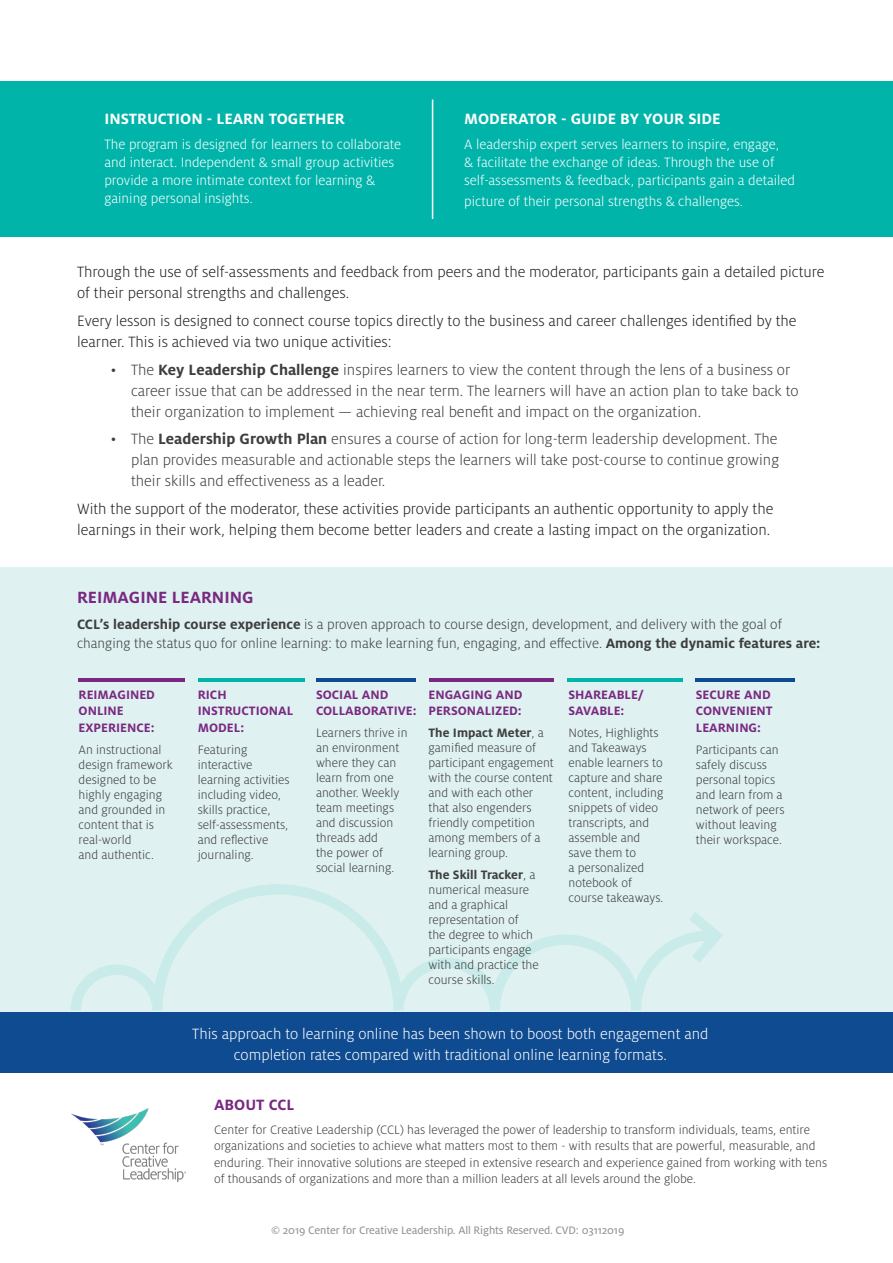
<style>
.page{position:relative;width:893px;height:1263px;background:#fff}
.page>*{position:absolute;margin:0;border:0;box-sizing:border-box;transform-origin:0 0}
.t1{font:700 18px "Milo Pro";color:#7a2982}
.t2{font:300 16.5px/21px "Milo Pro";color:#231f20}
.t3{font:300 16.5px/21px "Milo Pro";color:#3e3e3f}
.t4{font:300 16.5px/21px "Milo Pro";color:#fff;text-align:center}
.t5{font:700 16.5px "Milo Pro";color:#fff}
.t6{font:700 16.5px "Milo Pro";color:#7a2982}
.t7{font:300 15px/18px "Milo Pro";color:#fff}
.t8{font:300 15px/19.5px "Milo Pro";color:#3e3e3f}
.t9{font:300 13.5px/15px "Milo Pro";color:#3e3e3f}
.t10{font:700 13.5px/16.5px "Milo Pro";color:#7a2982}
.Copy{font:12px "Milo Pro Text";letter-spacing:-.01em;color:#939598}
.s1{font-weight:700}
</style>
<div class="page">
<div style="left:0;top:81px;width:893px;height:156px;background:#00b4aa"></div>
<hr style="left:432px;top:100px;width:1px;height:119px;background:#fff">
<div style="left:0;top:567px;width:893px;height:460px;background:#dff1f0"></div>
<div style="left:0;top:1012px;width:893px;height:60px;background:#0f4b90"></div>
<img style="left:72px;top:1108px;width:113px;height:74px">
<svg style="left:71px;top:884px;width:652px;height:126px"></svg>
<hr style="left:78px;top:678px;width:107px;height:3px;background:#7a2982">
<hr style="left:198px;top:678px;width:107px;height:3px;background:#00b4aa">
<hr style="left:429px;top:678px;width:125px;height:3px;background:#7a2982">
<hr style="left:567px;top:678px;width:116px;height:3px;background:#00b4aa">
<hr style="left:316px;top:678px;width:100px;height:3px;background:#0f4b90">
<hr style="left:695px;top:678px;width:99px;height:3px;background:#0f4b90">
<p class="t5" style="left:104px;top:110px;width:242px">INSTRUCTION - LEARN TOGETHER</p>
<p class="t7" style="left:104px;top:136px;width:298px">The program is designed for learners to collaborate and interact. Independent &amp; small group activities provide a more intimate context for learning &amp; gaining personal insights.</p>
<p class="t5" style="left:464px;top:110px;width:258px">MODERATOR - GUIDE BY YOUR SIDE</p>
<p class="t7" style="left:464px;top:136px;width:332px">A leadership expert serves learners to inspire, engage,<br>&amp; facilitate the exchange of ideas. Through the use of self-assessments &amp; feedback, participants gain a detailed</p>
<p class="t7" style="left:464px;top:193px;width:280px">picture of their personal strengths &amp; challenges.</p>
<p class="t2" style="left:77px;top:262px;width:749px">Through the use of self-assessments and feedback from peers and the moderator, participants gain a detailed picture of their personal strengths and challenges.</p>
<p class="t2" style="left:77px;top:310px;width:721px">Every lesson is designed to connect course topics directly to the business and career challenges identified by the learner. This is achieved via two unique activities:</p>
<p class="t3" style="left:131px;top:359px;width:669px;text-indent:-20px">• The <span class="s1">Key Leadership Challenge</span> inspires learners to view the content through the lens of a business or career issue that can be addressed in the near term. The learners will have an action plan to take back to their organization to implement — achieving real benefit and impact on the organization.</p>
<p class="t3" style="left:131px;top:429px;width:650px;text-align:justify;text-indent:-20px">• The <span class="s1">Leadership Growth Plan</span> ensures a course of action for long-term leadership development. The plan provides measurable and actionable steps the learners will take post-course to continue growing their skills and effectiveness as a leader.</p>
<p class="t2" style="left:77px;top:499px;width:698px">With the support of the moderator, these activities provide participants an authentic opportunity to apply the learnings in their work, helping them become better leaders and create a lasting impact on the organization.</p>
<p class="t1" style="left:77px;top:587px;width:178px">REIMAGINE LEARNING</p>
<p class="t8" style="left:77px;top:614px;width:745px"><span class="s1">CCL’s leadership course experience</span> is a proven approach to course design, development, and delivery with the goal of changing the status quo for online learning: to make learning fun, engaging, and effective. <span class="s1">Among the dynamic features are:</span></p>
<p class="t10" style="left:79px;top:686px;width:78px">REIMAGINED<br>ONLINE<br>EXPERIENCE:</p>
<p class="t9" style="left:79px;top:742px;width:96px">An instructional design framework designed to be highly engaging and grounded in content that is real-world<br>and authentic.</p>
<p class="t10" style="left:198px;top:686px;width:97px">RICH<br>INSTRUCTIONAL<br>MODEL:</p>
<p class="t9" style="left:198px;top:742px;width:94px">Featuring interactive learning activities including video, skills practice, self-assessments, and reflective journaling.</p>
<p class="t10" style="left:316px;top:686px;width:102px">SOCIAL AND<br>COLLABORATIVE:</p>
<p class="t9" style="left:316px;top:725px;width:93px">Learners thrive in an environment where they can learn from one another. Weekly team meetings and discussion threads add<br>the power of social learning.</p>
<p class="t10" style="left:428px;top:686px;width:95px">ENGAGING AND</p>
<p class="t10" style="left:428px;top:703px;width:95px">PERSONALIZED:</p>
<p class="t9" style="left:428px;top:725px;width:127px"><span class="s1">The Impact Meter</span>, a gamified measure of participant engagement with the course content and with each other that also engenders friendly competition among members of a learning group.</p>
<p class="t9" style="left:428px;top:867px;width:112px"><span class="s1">The Skill Tracker</span>, a numerical measure and a graphical representation of the degree to which participants engage with and practice the course skills.</p>
<p class="t10" style="left:568px;top:686px;width:77px">SHAREABLE/<br>SAVABLE:</p>
<p class="t9" style="left:568px;top:725px;width:96px">Notes, Highlights and Takeaways enable learners to capture and share content, including snippets of video transcripts, and assemble and save them to<br>a personalized notebook of course takeaways.</p>
<p class="t10" style="left:696px;top:686px;width:78px">SECURE AND<br>CONVENIENT<br>LEARNING:</p>
<p class="t9" style="left:696px;top:742px;width:90px">Participants can safely discuss personal topics and learn from a network of peers without leaving their workspace.</p>
<p class="t4" style="left:192px;top:1023px;width:518px">This approach to learning online has been shown to boost both engagement and completion rates compared with traditional online learning formats.</p>
<p class="t6" style="left:214px;top:1096px;width:82px">ABOUT CCL</p>
<p class="t9" style="left:214px;top:1121px;width:615px;line-height:16.5px">Center for Creative Leadership (CCL) has leveraged the power of leadership to transform individuals, teams, entire organizations and societies to achieve what matters most to them - with results that are powerful, measurable, and enduring. Their innovative solutions are steeped in extensive research and experience gained from working with tens of thousands of organizations and more than a million leaders at all levels around the globe.</p>
<p class="Copy" style="left:271px;top:1224px;width:355px">© 2019 Center for Creative Leadership. All Rights Reserved. CVD: 03112019</p>
</div>
